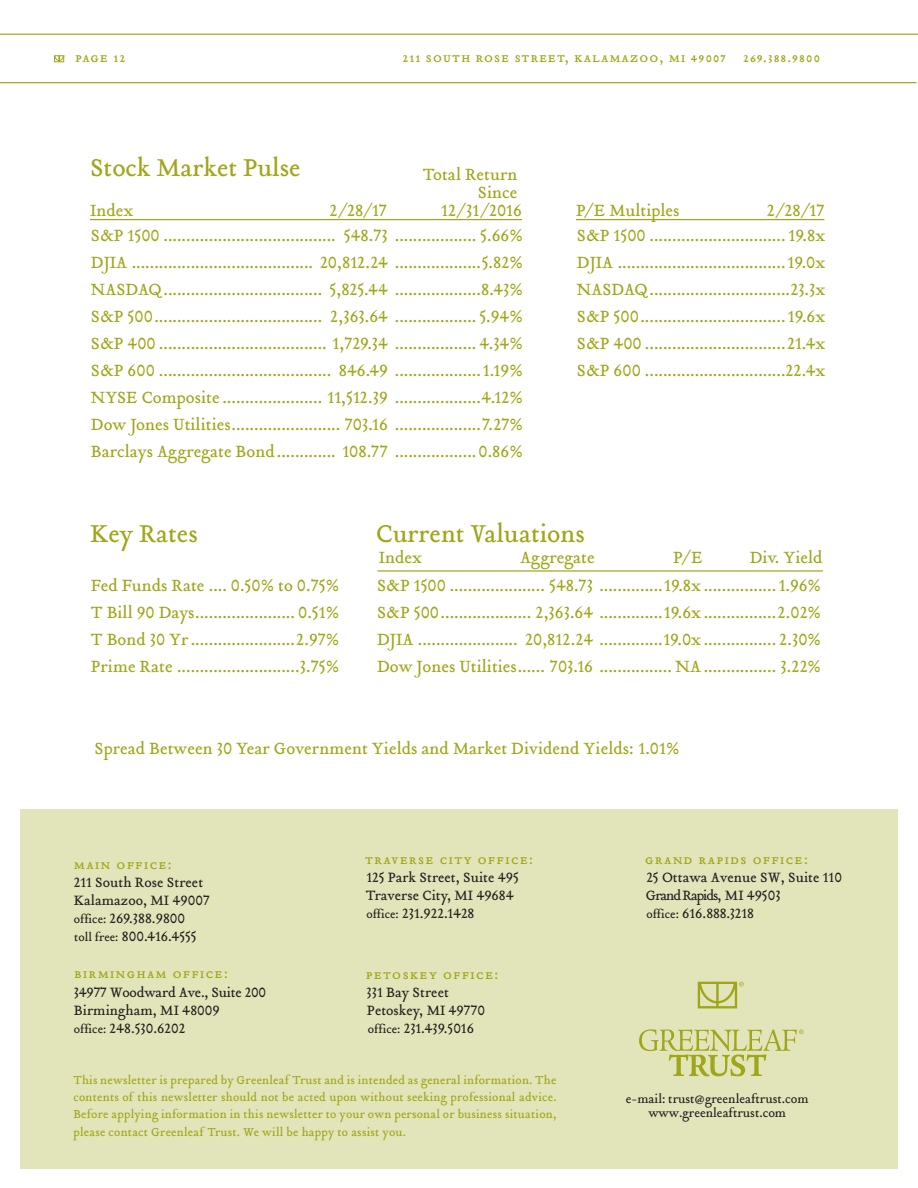
<style>
.page{position:relative;width:918px;height:1188px;background:#fff}
.page>*{position:absolute;margin:0;border:0;box-sizing:border-box;transform-origin:0 0}
.t1{font:27px "Tribute Roman";letter-spacing:-.005em;color:#9fa617}
.t2{font:18px/27px "Tribute Roman";color:#9fa617;text-align:justify}
.t3{font:15px/18px "Tribute Roman";color:#231f20}
.t4{font:15px "Tribute Roman Small Caps";letter-spacing:.1em;color:#9fa617}
.t5{font:15px "Tribute Roman Small Caps";letter-spacing:.075em;color:#9fa617}
.t6{font:13.5px "Tribute Roman";letter-spacing:-.005em;color:#231f20}
.t7{font:12.75px/17.2px "Tribute Roman";letter-spacing:.015em;color:#9fa617;text-align:justify}
.s1{font-size:12.75px}
</style>
<div class="page">
<div style="left:20px;top:809px;width:878px;height:360px;background:#e2e4b9"></div>
<div style="left:698px;top:982px;width:39px;height:26px;border:2px solid #9fa617"></div>
<svg style="left:639px;top:1029px;width:165px;height:47px"></svg>
<svg style="left:697px;top:981px;width:47px;height:26px"></svg>
<svg style="left:54px;top:55px;width:12px;height:7px"></svg>
<hr style="left:0;top:34px;width:918px;height:1px;background:#9fa617">
<hr style="left:0;top:82px;width:916px;height:1px;background:#9fa617">
<hr style="left:90px;top:219px;width:432px;height:1px;background:#9fa617">
<hr style="left:576px;top:219px;width:248px;height:1px;background:#9fa617">
<hr style="left:377px;top:570px;width:446px;height:2px;background:#9fa617">
<p class="t4" style="left:75px;top:47px;width:51px">page 12</p>
<p class="t5" style="left:403px;top:47px;width:419px">211 south rose street, kalamazoo, mi 49007 269.388.9800</p>
<h1 class="t1" style="left:90px;top:149px;width:212px">Stock Market Pulse</h1>
<p class="t2" style="left:423px;top:165px;width:96px;line-height:18px;text-align:right">Total Return<br>Since</p>
<p class="t2" style="left:90px;top:197px;width:45px">Index</p>
<p class="t2" style="left:330px;top:197px;width:59px">2/28/17</p>
<p class="t2" style="left:441px;top:197px;width:82px">12/31/2016</p>
<p class="t2" style="left:576px;top:197px;width:105px">P/E Multiples</p>
<p class="t2" style="left:767px;top:197px;width:59px">2/28/17</p>
<p class="t2" style="left:91px;top:222px;width:434px">S&amp;P 1500 ...................................... 548.73 .................. 5.66% DJIA ........................................ 20,812.24 ...................5.82% NASDAQ................................... 5,825.44 ...................8.43% S&amp;P 500..................................... 2,363.64 .................. 5.94% S&amp;P 400 ..................................... 1,729.34 .................. 4.34% S&amp;P 600 ...................................... 846.49 ...................1.19% NYSE Composite ...................... 11,512.39 ...................4.12% Dow Jones Utilities........................ 703.16 ...................7.27% Barclays Aggregate Bond............. 108.77 ..................0.86%</p>
<p class="t2" style="left:577px;top:222px;width:250px">S&amp;P 1500 .............................. 19.8x DJIA .....................................19.0x NASDAQ...............................23.3x S&amp;P 500................................19.6x S&amp;P 400 ...............................21.4x S&amp;P 600 ...............................22.4x</p>
<h1 class="t1" style="left:90px;top:516px;width:109px">Key Rates</h1>
<h1 class="t1" style="left:376px;top:516px;width:210px">Current Valuations</h1>
<p class="t2" style="left:379px;top:543px;width:45px">Index</p>
<p class="t2" style="left:520px;top:543px;width:76px">Aggregate</p>
<p class="t2" style="left:673px;top:543px;width:31px">P/E</p>
<p class="t2" style="left:750px;top:543px;width:74px">Div. Yield</p>
<p class="t2" style="left:91px;top:572px;width:250px">Fed Funds Rate .... 0.50% to 0.75% T Bill 90 Days...................... 0.51% T Bond 30 Yr.......................2.97% Prime Rate ...........................3.75%</p>
<p class="t2" style="left:377px;top:572px;width:446px">S&amp;P 1500 ..................... 548.73 ..............19.8x ................1.96% S&amp;P 500.................... 2,363.64 ..............19.6x ................2.02% DJIA ...................... 20,812.24 ..............19.0x ................ 2.30% Dow Jones Utilities...... 703.16 ................ NA................ 3.22%</p>
<p class="t2" style="left:95px;top:735px;width:587px">Spread Between 30 Year Government Yields and Market Dividend Yields: 1.01%</p>
<p class="t4" style="left:74px;top:855px;width:99px">main office:</p>
<p class="t3" style="left:74px;top:873px;width:137px">211 South Rose Street<br>Kalamazoo, MI 49007 <span class="s1">office:</span> 269.388.9800<br><span class="s1">toll free:</span> 800.416.4555</p>
<p class="t4" style="left:75px;top:964px;width:155px">birmingham office:</p>
<p class="t3" style="left:74px;top:983px;width:194px">34977 Woodward Ave., Suite 200<br>Birmingham, MI 48009<br><span class="s1">office:</span> 248.530.6202</p>
<p class="t4" style="left:365px;top:849px;width:169px">traverse city office:</p>
<p class="t3" style="left:366px;top:868px;width:155px">125 Park Street, Suite 495<br>Traverse City, MI 49684 <span class="s1">office:</span> 231.922.1428</p>
<p class="t4" style="left:366px;top:964px;width:134px">petoskey office:</p>
<p class="t3" style="left:367px;top:983px;width:120px">331 Bay Street<br>Petoskey, MI 49770 <span class="s1">office:</span> 231.439.5016</p>
<p class="t7" style="left:73px;top:1071px;width:485px">This newsletter is prepared by Greenleaf Trust and is intended as general information. The contents of this newsletter should not be acted upon without seeking professional advice.<br>Before applying information in this newsletter to your own personal or business situation, please contact Greenleaf Trust. We will be happy to assist you.</p>
<p class="t4" style="left:645px;top:849px;width:164px">grand rapids office:</p>
<p class="t3" style="left:646px;top:868px;width:198px">25 Ottawa Avenue SW, Suite 110<br>Grand Rapids, MI 49503<br><span class="s1">office:</span> 616.888.3218</p>
<p class="t6" style="left:626px;top:1090px;width:184px">e-mail: trust@greenleaftrust.com</p>
<p class="t6" style="left:648px;top:1104px;width:139px">www.greenleaftrust.com</p>
</div>
